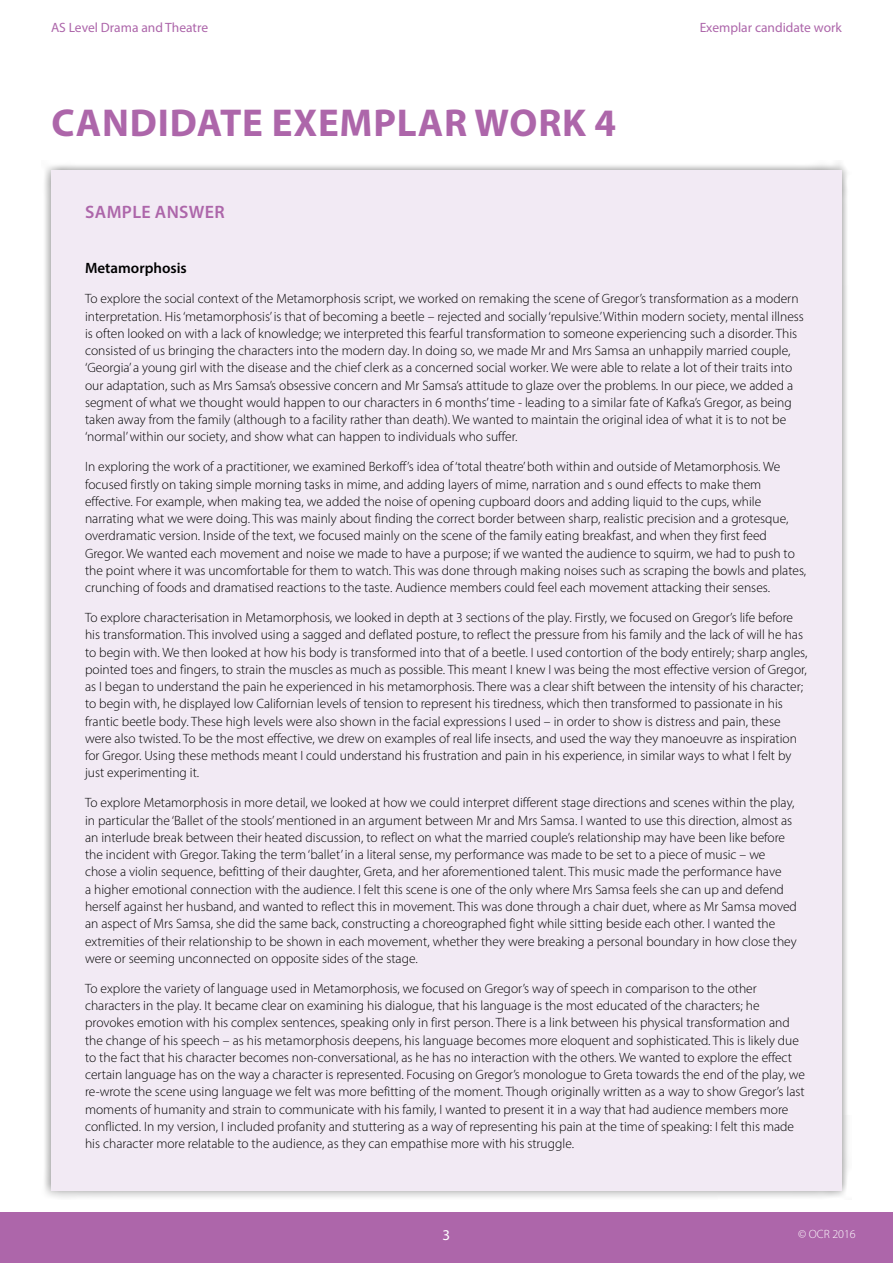
<style>
.page{position:relative;width:893px;height:1263px;background:#fff}
.page>*{position:absolute;margin:0;border:0;box-sizing:border-box;transform-origin:0 0}
.Heading{font:700 39px "Myriad Pro";letter-spacing:.02em;color:#ad66aa}
.t1{font:600 18px "Myriad Pro";letter-spacing:.02em;color:#ad66aa}
.t2{font:600 15px "Myriad Pro";color:#000}
.t3{font:15px "Myriad Pro";color:#fff}
.t4{font:300 13.5px/17.2px "Myriad Pro";color:#000}
.t5{font:13.5px "Myriad Pro";color:#ad66aa}
.t6{font:300 12px "Myriad Pro";color:#fff}
</style>
<div class="page">
<div style="left:0;top:1212px;width:893px;height:51px;background:#ad66aa"></div>
<div style="left:41px;top:161px;width:811px;height:1039px;background:#000;opacity:.5"></div>
<div style="left:51px;top:170px;width:791px;height:1021px;background:#f2eaf4"></div>
<p class="t5" style="left:51px;top:19px;width:159px">AS Level Drama and Theatre</p>
<p class="Heading" style="left:51px;top:97px;width:566px">CANDIDATE EXEMPLAR WORK 4</p>
<h2 class="t1" style="left:85px;top:200px;width:141px">SAMPLE ANSWER</h2>
<p class="t5" style="left:700px;top:19px;width:144px">Exemplar candidate work</p>
<p class="t2" style="left:85px;top:259px;width:103px">Metamorphosis</p>
<p class="t4" style="left:85px;top:290px;width:720px">To explore the social context of the Metamorphosis script, we worked on remaking the scene of Gregor’s transformation as a modern interpretation. His ‘metamorphosis’ is that of becoming a beetle – rejected and socially ‘repulsive.’ Within modern society, mental illness is often looked on with a lack of knowledge; we interpreted this fearful transformation to someone experiencing such a disorder. This consisted of us bringing the characters into the modern day. In doing so, we made Mr and Mrs Samsa an unhappily married couple, ‘Georgia’ a young girl with the disease and the chief clerk as a concerned social worker. We were able to relate a lot of their traits into our adaptation, such as Mrs Samsa’s obsessive concern and Mr Samsa’s attitude to glaze over the problems. In our piece, we added a segment of what we thought would happen to our characters in 6 months’ time - leading to a similar fate of Kafka’s Gregor, as being taken away from the family (although to a facility rather than death). We wanted to maintain the original idea of what it is to not be ‘normal’ within our society, and show what can happen to individuals who suffer.</p>
<p class="t4" style="left:85px;top:458px;width:723px">In exploring the work of a practitioner, we examined Berkoff’s idea of ‘total theatre’ both within and outside of Metamorphosis. We focused firstly on taking simple morning tasks in mime, and adding layers of mime, narration and s ound effects to make them effective. For example, when making tea, we added the noise of opening cupboard doors and adding liquid to the cups, while narrating what we were doing. This was mainly about finding the correct border between sharp, realistic precision and a grotesque, overdramatic version. Inside of the text, we focused mainly on the scene of the family eating breakfast, and when they first feed Gregor. We wanted each movement and noise we made to have a purpose; if we wanted the audience to squirm, we had to push to the point where it was uncomfortable for them to watch. This was done through making noises such as scraping the bowls and plates, crunching of foods and dramatised reactions to the taste. Audience members could feel each movement attacking their senses.</p>
<p class="t4" style="left:85px;top:609px;width:724px">To explore characterisation in Metamorphosis, we looked in depth at 3 sections of the play. Firstly, we focused on Gregor’s life before his transformation. This involved using a sagged and deflated posture, to reflect the pressure from his family and the lack of will he has to begin with. We then looked at how his body is transformed into that of a beetle. I used contortion of the body entirely; sharp angles, pointed toes and fingers, to strain the muscles as much as possible. This meant I knew I was being the most effective version of Gregor, as I began to understand the pain he experienced in his metamorphosis. There was a clear shift between the intensity of his character; to begin with, he displayed low Californian levels of tension to represent his tiredness, which then transformed to passionate in his frantic beetle body. These high levels were also shown in the facial expressions I used – in order to show is distress and pain, these were also twisted. To be the most effective, we drew on examples of real life insects, and used the way they manoeuvre as inspiration for Gregor. Using these methods meant I could understand his frustration and pain in his experience, in similar ways to what I felt by just experimenting it.</p>
<p class="t4" style="left:85px;top:794px;width:713px">To explore Metamorphosis in more detail, we looked at how we could interpret different stage directions and scenes within the play, in particular the ‘Ballet of the stools’ mentioned in an argument between Mr and Mrs Samsa. I wanted to use this direction, almost as an interlude break between their heated discussion, to reflect on what the married couple’s relationship may have been like before the incident with Gregor. Taking the term ‘ballet’ in a literal sense, my performance was made to be set to a piece of music – we chose a violin sequence, befitting of their daughter, Greta, and her aforementioned talent. This music made the performance have<br>a higher emotional connection with the audience. I felt this scene is one of the only where Mrs Samsa feels she can up and defend herself against her husband, and wanted to reflect this in movement. This was done through a chair duet, where as Mr Samsa moved an aspect of Mrs Samsa, she did the same back, constructing a choreographed fight while sitting beside each other. I wanted the extremities of their relationship to be shown in each movement, whether they were breaking a personal boundary in how close they were or seeming unconnected on opposite sides of the stage.</p>
<p class="t4" style="left:85px;top:979px;width:722px">To explore the variety of language used in Metamorphosis, we focused on Gregor’s way of speech in comparison to the other characters in the play. It became clear on examining his dialogue, that his language is the most educated of the characters; he provokes emotion with his complex sentences, speaking only in first person. There is a link between his physical transformation and the change of his speech – as his metamorphosis deepens, his language becomes more eloquent and sophisticated. This is likely due to the fact that his character becomes non-conversational, as he has no interaction with the others. We wanted to explore the effect certain language has on the way a character is represented. Focusing on Gregor’s monologue to Greta towards the end of the play, we re-wrote the scene using language we felt was more befitting of the moment. Though originally written as a way to show Gregor’s last moments of humanity and strain to communicate with his family, I wanted to present it in a way that had audience members more conflicted. In my version, I included profanity and stuttering as a way of representing his pain at the time of speaking: I felt this made his character more relatable to the audience, as they can empathise more with his struggle.</p>
<p class="t3" style="left:443px;top:1226px;width:9px">3</p>
<p class="t6" style="left:798px;top:1227px;width:59px">© OCR 2016</p>
</div>
